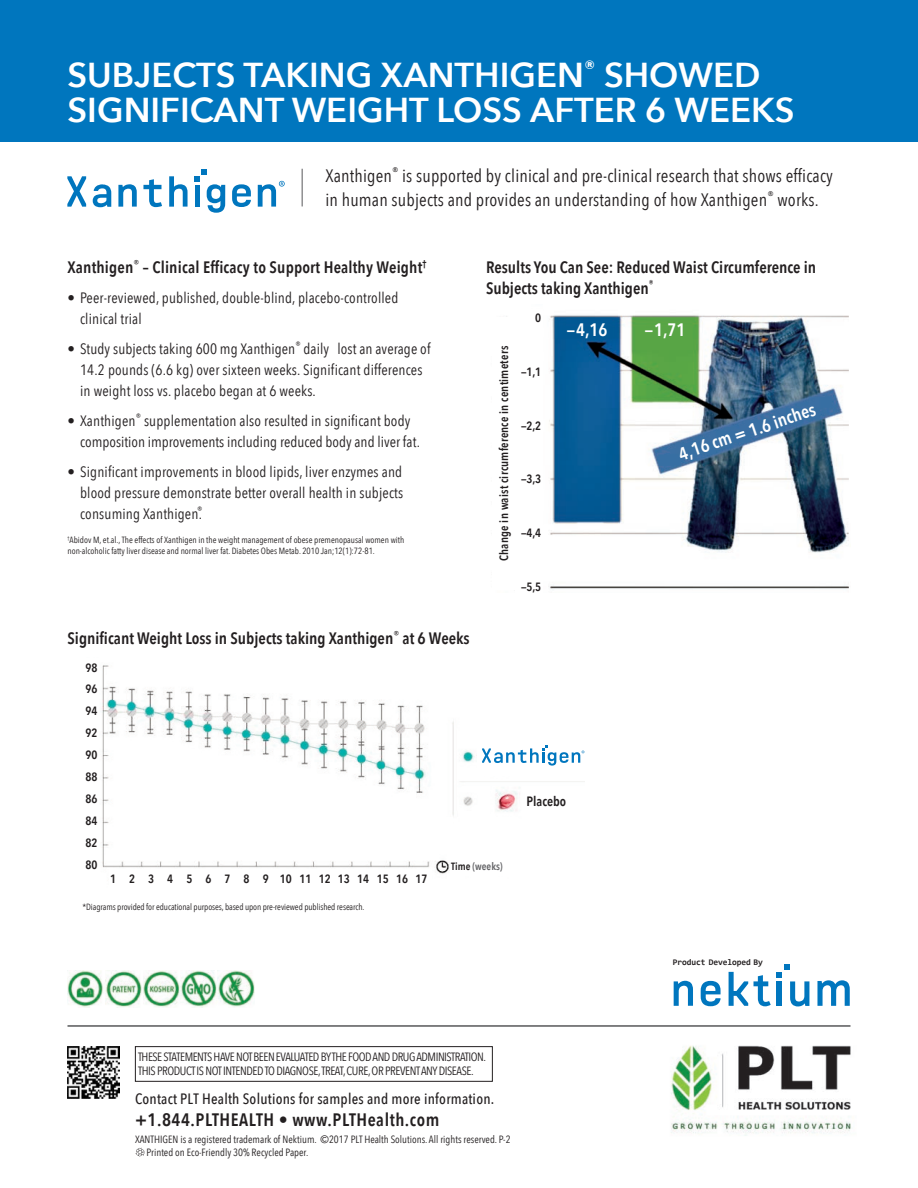
<style>
.page{position:relative;width:918px;height:1188px;background:#fff}
.page>*{position:absolute;margin:0;border:0;box-sizing:border-box;transform-origin:0 0}
.t1{font:600 34.5px/34.5px "Avenir Next";color:#fff}
.t2{font:18px/24px "Avenir Next Condensed";letter-spacing:.01em;color:#231f20}
.t3{font:600 18px "Avenir Next Condensed";letter-spacing:.03em;color:#231f20}
.t4{font:600 18px "Avenir Next Condensed";color:#fff}
.t5{font:600 16.5px/21px "Avenir Next Condensed";color:#231f20}
.t6{font:15px/21px "Avenir Next Condensed";letter-spacing:.01em;color:#231f20}
.t7{font:500 15px "Avenir Next Condensed";letter-spacing:.015em;color:#231f20}
.t8{font:600 13.5px "Avenir Next Condensed";color:#231f20}
.t9{font:12px/13.5px "Avenir Next Condensed";letter-spacing:-.04em;color:#231f20}
.t10{font:600 12px/21.9px "Avenir Next Condensed";letter-spacing:.02em;color:#231f20;text-align:justify}
.t11{font:600 12px "Avenir Next Condensed";letter-spacing:-.01em;color:#231f20}
.t12{font:10.5px/13.4px "Avenir Next Condensed";color:#231f20}
.t13{font:600 10.5px "Avenir Next Condensed";color:#636366}
.t14{font:9px/10.5px "Avenir Next Condensed";color:#231f20}
.t15{font:700 8.7px "Consolas";letter-spacing:-.01em;color:#231f20}
.s1{color:#231f20}
.s2{font-family:"Avenir Next"}
</style>
<div class="page">
<div style="left:135px;top:1046px;width:358px;height:36px;border:1px solid #231f20"></div>
<svg style="left:68px;top:1046px;width:51px;height:53px"></svg>
<img style="left:68px;top:1047px;width:51px;height:51px">
<div style="left:0;top:0;width:918px;height:142px;background:#0076be"></div>
<img style="left:506px;top:315px;width:343px;height:274px">
<img style="left:102px;top:665px;width:482px;height:209px">
<hr style="left:302px;top:169px;width:1px;height:37px;background:#57585a">
<img style="left:68px;top:970px;width:187px;height:38px">
<div style="left:109px;top:870px;width:323px;height:24px;background:#fff"></div>
<div style="left:515px;top:309px;width:28px;height:299px;background:#fff"></div>
<div style="left:525px;top:789px;width:60px;height:23px;background:#fff"></div>
<div style="left:450px;top:852px;width:59px;height:23px;background:#fff"></div>
<div style="left:492px;top:317px;width:22px;height:273px;background:#fff"></div>
<svg style="left:67px;top:176px;width:19px;height:31px"></svg>
<svg style="left:93px;top:184px;width:18px;height:23px"></svg>
<svg style="left:118px;top:184px;width:19px;height:23px"></svg>
<svg style="left:143px;top:179px;width:19px;height:28px"></svg>
<svg style="left:169px;top:176px;width:19px;height:31px"></svg>
<svg style="left:232px;top:184px;width:19px;height:23px"></svg>
<svg style="left:258px;top:181px;width:27px;height:26px"></svg>
<svg style="left:195px;top:169px;width:30px;height:44px"></svg>
<svg style="left:135px;top:1148px;width:9px;height:8px"></svg>
<img style="left:671px;top:1045px;width:180px;height:91px">
<hr style="left:68px;top:1025px;width:782px;height:2px;background:#57585a">
<svg style="left:674px;top:981px;width:19px;height:25px"></svg>
<svg style="left:701px;top:981px;width:20px;height:25px"></svg>
<svg style="left:729px;top:972px;width:19px;height:34px"></svg>
<svg style="left:754px;top:964px;width:55px;height:42px"></svg>
<svg style="left:817px;top:980px;width:33px;height:26px"></svg>
<div style="left:477px;top:724px;width:115px;height:52px;background:#fff"></div>
<svg style="left:482px;top:745px;width:102px;height:21px"></svg>
<h1 class="t1" style="left:67px;top:59px;width:729px">SUBJECTS TAKING XANTHIGEN<sup>®</sup> SHOWED<br>SIGNIFICANT WEIGHT LOSS AFTER 6 WEEKS</h1>
<p class="t2" style="left:325px;top:165px;width:509px">Xanthigen<sup>®</sup> is supported by clinical and pre-clinical research that shows efficacy in human subjects and provides an understanding of how Xanthigen<sup>®</sup> works.</p>
<p class="t5" style="left:68px;top:257px;width:361px">Xanthigen<sup>®</sup> – Clinical Efficacy to Support Healthy Weight<sup>†</sup></p>
<p class="t6" style="left:80px;top:288px;width:320px;text-indent:-13px">• Peer-reviewed, published, double-blind, placebo-controlled clinical trial</p>
<p class="t6" style="left:80px;top:339px;width:352px;text-indent:-13px">• Study subjects taking 600 mg Xanthigen<sup>®</sup> daily lost an average of<br>14.2 pounds (6.6 kg) over sixteen weeks. Significant differences in weight loss vs. placebo began at 6 weeks.</p>
<p class="t6" style="left:80px;top:411px;width:341px;text-indent:-13px">• Xanthigen<sup>®</sup> supplementation also resulted in significant body composition improvements including reduced body and liver fat.</p>
<p class="t6" style="left:80px;top:462px;width:325px;text-align:justify;text-indent:-13px">• Significant improvements in blood lipids, liver enzymes and blood pressure demonstrate better overall health in subjects consuming Xanthigen.<sup>®</sup></p>
<p class="t14" style="left:68px;top:535px;width:338px"><sup>†</sup>Abidov M, et.al., The effects of Xanthigen in the weight management of obese premenopausal women with non-alcoholic fatty liver disease and normal liver fat. Diabetes Obes Metab. 2010 Jan;12(1):72-81.</p>
<p class="t5" style="left:68px;top:629px;width:404px">Significant Weight Loss in Subjects taking Xanthigen<sup>®</sup> at 6 Weeks</p>
<p class="t5" style="left:486px;top:257px;width:332px">Results You Can See: Reduced Waist Circumference in<br>Subjects taking Xanthigen<sup>®</sup></p>
<p class="t10" style="left:494px;top:561px;width:217px;rotate:-90deg">Change in waist circumference in centimeters</p>
<p class="t10" style="left:535px;top:308px;width:7px">0</p>
<p class="t10" style="left:521px;top:361px;width:22px">—1,1</p>
<p class="t10" style="left:521px;top:415px;width:22px">—2,2</p>
<p class="t10" style="left:521px;top:469px;width:22px">—3,3</p>
<p class="t10" style="left:521px;top:522px;width:22px">—4,4</p>
<p class="t10" style="left:521px;top:576px;width:22px">—5,5</p>
<p class="t4" style="left:567px;top:318px;width:42px">—4,16</p>
<p class="t4" style="left:645px;top:318px;width:42px">—1,71</p>
<p class="t4" style="left:675px;top:444px;width:145px;rotate:-19deg">4,16 cm = 1.6 inches</p>
<p class="t10" style="left:85px;top:657px;width:14px">98<br>96<br>94<br>92<br>90<br>88<br>86<br>84<br>82<br>80</p>
<p class="t11" style="left:110px;top:871px;width:319px">1 2 3 4 5 6 7 8 9 1011121314151617</p>
<p class="t14" style="left:82px;top:901px;width:284px">*Diagrams provided for educational purposes, based upon pre-reviewed published research.</p>
<p class="t13" style="left:451px;top:860px;width:53px"><span class="s1">Time</span> (weeks)</p>
<p class="t8" style="left:527px;top:793px;width:41px">Placebo</p>
<p class="t9" style="left:138px;top:1051px;width:350px">THESE STATEMENTS HAVE NOT BEEN EVALUATED BY THE FOOD AND DRUG ADMINISTRATION.<br>THIS PRODUCT IS NOT INTENDED TO DIAGNOSE, TREAT, CURE, OR PREVENT ANY DISEASE.</p>
<p class="t7" style="left:135px;top:1089px;width:361px">Contact PLT Health Solutions for samples and more information.</p>
<p class="t3" style="left:135px;top:1108px;width:306px">+1.844.PLTHEALTH • www.PLTHealth.com</p>
<p class="t12" style="left:147px;top:1133px;width:365px;text-indent:-12px">XANTHIGEN is a registered trademark of Nektium. <span class="s2">©</span>2017 PLT Health Solutions. All rights reserved. P-2<br>Printed on Eco-Friendly 30% Recycled Paper.</p>
<p class="t15" style="left:673px;top:958px;width:92px">Product Developed By</p>
</div>
